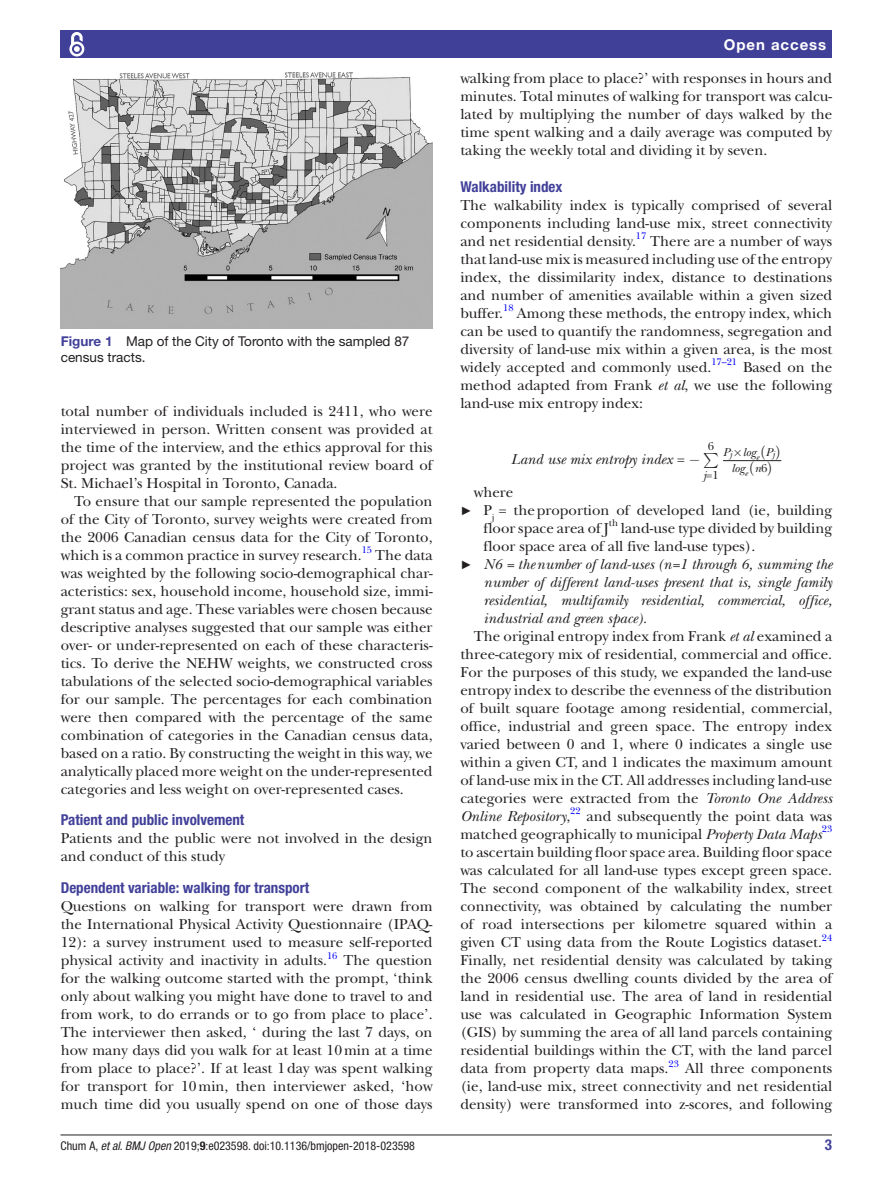
<style>
.page{position:relative;width:893px;height:1191px;background:#fff}
.page>*{position:absolute;margin:0;border:0;box-sizing:border-box;transform-origin:0 0}
.t1{font:15px/18px "New Baskerville";color:#231f20;text-align:justify}
.t2{font:italic 15px "New Baskerville";color:#231f20}
.t3{font:700 condensed 15px "Helvetica Neue LT Std";color:#414099}
.t4{font:italic 15px "New Baskerville";color:#231f20}
.t5{font:700 15px "Helvetica Neue LT Std";letter-spacing:.065em;color:#fff}
.t6{font:15px "CMEX10";color:#231f20}
.t7{font:13.5px/16.2px "Helvetica Neue LT Std";color:#231f20}
.t8{font:condensed 12px "Helvetica Neue LT Std";color:#231f20}
.t9{font:italic 12px "New Baskerville";color:#231f20}
.t10{font:12px "CMEX8";color:#231f20}
.t11{font:12px "New Baskerville";color:#231f20}
.t12{font:9.9px "New Baskerville";color:#00f}
.t13{font:9.9px "New Baskerville";color:#231f20}
.s1{font-weight:700;color:#414099}
.s2{font-style:italic}
.s3{font-family:"CMSY8";font-style:normal}
.s4{font-style:normal}
.s5{font-family:"CMSY10";font-style:normal}
.s6{font-family:"Arial";font-size:12px}
.s7{font-family:"Arial";font-style:normal;font-size:12px}
.s8{font-weight:700}
</style>
<div class="page">
<hr style="left:61px;top:1134px;width:771px;height:1px;background:#231f20">
<div style="left:61px;top:31px;width:771px;height:27px;background:#414099"></div>
<svg style="left:69px;top:32px;width:16px;height:25px"></svg>
<hr style="left:723px;top:460px;width:58px;height:1px;background:#231f20">
<img style="left:61px;top:73px;width:372px;height:255px">
<p class="t7" style="left:61px;top:333px;width:350px"><span class="s1">Figure 1</span> Map of the City of Toronto with the sampled 87 census tracts.</p>
<p class="t1" style="left:61px;top:402px;width:373px">total number of individuals included is 2411, who were interviewed in person. Written consent was provided at the time of the interview, and the ethics approval for this project was granted by the institutional review board of St. Michael’s Hospital in Toronto, Canada.</p>
<p class="t1" style="left:61px;top:492px;width:373px;text-indent:14px">To ensure that our sample represented the population of the City of Toronto, survey weights were created from the 2006 Canadian census data for the City of Toronto, which is a common practice in survey research.<sup>15</sup> The data was weighted by the following socio-demographical char&shy;acteristics: sex, household income, household size, immi&shy;grant status and age. These variables were chosen because descriptive analyses suggested that our sample was either over- or under-represented on each of these characteris&shy;tics. To derive the NEHW weights, we constructed cross tabulations of the selected socio-demographical variables for our sample. The percentages for each combination were then compared with the percentage of the same combination of categories in the Canadian census data, based on a ratio. By constructing the weight in this way, we analytically placed more weight on the under-represented categories and less weight on over-represented cases.</p>
<p class="t3" style="left:61px;top:811px;width:185px">Patient and public involvement</p>
<p class="t1" style="left:61px;top:829px;width:373px">Patients and the public were not involved in the design and conduct of this study</p>
<p class="t3" style="left:61px;top:878px;width:250px">Dependent variable: walking for transport</p>
<p class="t1" style="left:61px;top:897px;width:373px">Questions on walking for transport were drawn from the International Physical Activity Questionnaire (IPAQ-12): a survey instrument used to measure self-reported physical activity and inactivity in adults.</p>
<p class="t12" style="left:327px;top:949px;width:12px">16</p>
<p class="t1" style="left:61px;top:951px;width:373px;text-indent:283px">The question for the walking outcome started with the prompt, ‘think only about walking you might have done to travel to and from work, to do errands or to go from place to place’.<br>The interviewer then asked, ‘ during the last 7 days, on how many days did you walk for at least 10min at a time from place to place?’. If at least 1day was spent walking for transport for 10min, then interviewer asked, ‘how much time did you usually spend on one of those days</p>
<p class="t5" style="left:724px;top:35px;width:104px">Open access</p>
<p class="t1" style="left:460px;top:69px;width:373px">walking from place to place?’ with responses in hours and minutes. Total minutes of walking for transport was calcu&shy;lated by multiplying the number of days walked by the time spent walking and a daily average was computed by taking the weekly total and dividing it by seven.</p>
<p class="t3" style="left:460px;top:177px;width:103px">Walkability index</p>
<p class="t1" style="left:460px;top:196px;width:373px">The walkability index is typically comprised of several components including land-use mix, street connectivity and net residential density.<sup>17</sup> There are a number of ways that land-use mix is measured including use of the entropy index, the dissimilarity index, distance to destinations and number of amenities available within a given sized buffer.</p>
<p class="t12" style="left:503px;top:302px;width:12px">18</p>
<p class="t1" style="left:460px;top:304px;width:373px;text-indent:57px">Among these methods, the entropy index, which can be used to quantify the randomness, segregation and diversity of land-use mix within a given area, is the most widely accepted and commonly used.</p>
<p class="t12" style="left:711px;top:356px;width:27px">17–21</p>
<p class="t1" style="left:460px;top:358px;width:373px;text-indent:283px">Based on the method adapted from Frank <span class="s2">et al</span>, we use the following land-use mix entropy index:</p>
<p class="t6" style="left:703px;top:439px;width:17px">∑<sup>6</sup></p>
<p class="t11" style="left:703px;top:468px;width:17px"><span class="s2">j</span>=1</p>
<p class="t9" style="left:723px;top:445px;width:38px">P<sub>j</sub><span class="s3">×</span>log<sub>e</sub></p>
<p class="t10" style="left:760px;top:435px;width:7px">(</p>
<p class="t9" style="left:766px;top:445px;width:11px">P<sub>j</sub></p>
<p class="t10" style="left:775px;top:435px;width:7px">)</p>
<p class="t9" style="left:731px;top:461px;width:18px">log<sub>e</sub></p>
<p class="t10" style="left:748px;top:451px;width:7px">(</p>
<p class="t9" style="left:754px;top:461px;width:14px">n<span class="s4">6</span></p>
<p class="t10" style="left:767px;top:451px;width:7px">)</p>
<p class="t4" style="left:511px;top:451px;width:191px">Land use mix entropy index <span class="s4">=</span> <span class="s5">−</span></p>
<p class="t1" style="left:474px;top:483px;width:41px">where</p>
<p class="t1" style="left:460px;top:501px;width:373px"><span class="s6">►</span> P<sub>j</sub> = theproportion of developed land (ie, building</p>
<p class="t1" style="left:484px;top:519px;width:127px">floor space area of J</p>
<p class="t13" style="left:609px;top:517px;width:11px">th</p>
<p class="t1" style="left:621px;top:519px;width:213px">land-use type divided by building</p>
<p class="t1" style="left:484px;top:537px;width:273px">floor space area of all five land-use types).</p>
<p class="t2" style="left:460px;top:555px;width:373px"><span class="s7">►</span> N6 = thenumber of land-uses (n=1 through 6, summing the</p>
<p class="t2" style="left:484px;top:573px;width:350px">number of different land-uses present that is, single family</p>
<p class="t2" style="left:484px;top:591px;width:350px">residential, multifamily residential, commercial, office,</p>
<p class="t2" style="left:484px;top:609px;width:165px">industrial and green space).</p>
<p class="t1" style="left:474px;top:627px;width:360px">The original entropy index from Frank <span class="s2">et al</span> examined a</p>
<p class="t1" style="left:460px;top:645px;width:373px">three-category mix of residential, commercial and office.</p>
<p class="t1" style="left:460px;top:663px;width:373px">For the purposes of this study, we expanded the land-use</p>
<p class="t1" style="left:460px;top:681px;width:373px">entropy index to describe the evenness of the distribution</p>
<p class="t1" style="left:460px;top:699px;width:373px">of built square footage among residential, commercial,</p>
<p class="t1" style="left:460px;top:717px;width:373px">office, industrial and green space. The entropy index</p>
<p class="t1" style="left:460px;top:735px;width:373px">varied between 0 and 1, where 0 indicates a single use</p>
<p class="t1" style="left:460px;top:753px;width:373px">within a given CT, and 1 indicates the maximum amount</p>
<p class="t1" style="left:460px;top:771px;width:373px">of land-use mix in the CT. All addresses including land-use</p>
<p class="t1" style="left:460px;top:789px;width:373px">categories were extracted from the <span class="s2">Toronto One Address</span></p>
<p class="t2" style="left:460px;top:807px;width:111px">Online Repository<span class="s4">,</span></p>
<p class="t12" style="left:570px;top:805px;width:12px">22</p>
<p class="t1" style="left:460px;top:807px;width:373px;text-indent:126px">and subsequently the point data was matched geographically to municipal <span class="s2">Property Data Maps</span></p>
<p class="t12" style="left:822px;top:823px;width:12px">23</p>
<p class="t1" style="left:460px;top:843px;width:373px">to ascertain building floor space area. Building floor space was calculated for all land-use types except green space.<br>The second component of the walkability index, street connectivity, was obtained by calculating the number of road intersections per kilometre squared within a given CT using data from the Route Logistics dataset.</p>
<p class="t12" style="left:822px;top:931px;width:12px">24</p>
<p class="t1" style="left:460px;top:951px;width:373px">Finally, net residential density was calculated by taking the 2006 census dwelling counts divided by the area of land in residential use. The area of land in residential use was calculated in Geographic Information System (GIS) by summing the area of all land parcels containing residential buildings within the CT, with the land parcel data from property data maps.<sup>23</sup> All three components (ie, land-use mix, street connectivity and net residential density) were transformed into z-scores, and following</p>
<p class="t8" style="left:61px;top:1138px;width:356px">Chum A, <span class="s2">et al</span>. <span class="s2">BMJ Open</span> 2019;<span class="s8">9</span>:e023598. doi:10.1136/bmjopen-2018-023598</p>
<p class="t3" style="left:825px;top:1135px;width:9px">3</p>
</div>
